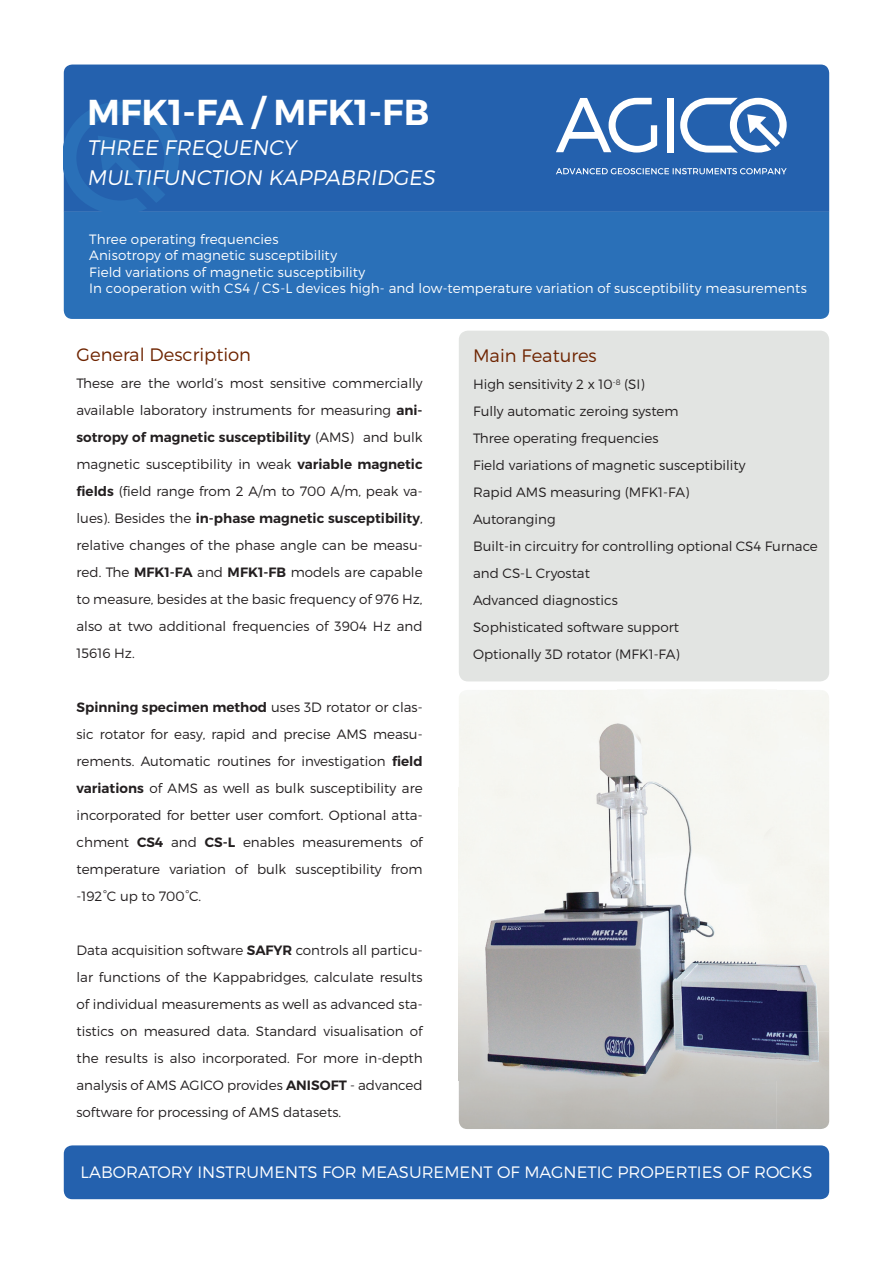
<style>
.page{position:relative;width:893px;height:1263px;background:#fff}
.page>*{position:absolute;margin:0;border:0;box-sizing:border-box;transform-origin:0 0}
.t1{font:36px "Trueno S Bd";color:#fff}
.t2{font:21px/30px "Trueno Lt It";color:#fff}
.t3{font:18px "Trueno Lt";color:#6e2401}
.t4{font:16.5px "Trueno Lt";color:#fff}
.t5{font:13.5px/27px "Trueno Lt";color:#231f20}
.t6{font:13.5px/16.5px "Trueno Lt";letter-spacing:.005em;color:#fff}
.t7{font:13.5px "Trueno S Bd";color:#231f20}
.s1{font-family:"Trueno S Bd"}
.s2{font-family:"Trueno Lt"}
</style>
<div class="page">
<div style="left:64px;top:65px;width:765px;height:147px;background:#2461ae"></div>
<svg style="left:64px;top:102px;width:115px;height:110px;background:#2667b2"></svg>
<svg style="left:556px;top:98px;width:101px;height:55px"></svg>
<div style="left:667px;top:98px;width:7px;height:54px;background:#fff"></div>
<svg style="left:680px;top:98px;width:107px;height:55px"></svg>
<svg style="left:556px;top:168px;width:231px;height:6px"></svg>
<div style="left:64px;top:212px;width:765px;height:107px;background:#2a70b8"></div>
<div style="left:64px;top:1145px;width:765px;height:54px;background:#2461ae;border-radius:9px"></div>
<img style="left:459px;top:690px;width:370px;height:439px">
<div style="left:460px;top:331px;width:368px;height:350px;background:#e2e4e2;border-radius:9px"></div>
<div style="left:459px;top:331px;width:370px;height:350px;border:2px solid #e2e4e2;border-radius:9px"></div>
<h1 class="t1" style="left:87px;top:90px;width:344px">MFK1-FA / MFK1-FB</h1>
<h2 class="t2" style="left:87px;top:132px;width:349px">THREE FREQUENCY<br>MULTIFUNCTION KAPPABRIDGES</h2>
<p class="t6" style="left:89px;top:231px;width:719px">Three operating frequencies<br>Anisotropy of magnetic susceptibility<br>Field variations of magnetic susceptibility<br>In cooperation with CS4 / CS-L devices high- and low-temperature variation of susceptibility measurements</p>
<h3 class="t3" style="left:77px;top:343px;width:176px">General Description</h3>
<p class="t5" style="left:77px;top:369px;width:348px">These are the world‘s most sensitive commercially available laboratory instruments for measuring <span class="s1">ani-</span></p>
<p class="t7" style="left:77px;top:428px;width:348px">sotropy of magnetic susceptibility <span class="s2">(AMS) and bulk</span></p>
<p class="t5" style="left:77px;top:450px;width:348px">magnetic susceptibility in weak <span class="s1">variable magnetic fields</span> (field range from 2 A/m to 700 A/m, peak va-</p>
<p class="t7" style="left:77px;top:509px;width:348px"><span class="s2">lues). Besides the</span> in-phase magnetic susceptibility<span class="s2">,</span></p>
<p class="t5" style="left:77px;top:531px;width:348px;text-align:justify">relative changes of the phase angle can be measu&shy;red. The <span class="s1">MFK1-FA</span> and <span class="s1">MFK1-FB</span> models are capable to measure, besides at the basic frequency of 976 Hz, also at two additional frequencies of 3904 Hz and 15616 Hz.</p>
<p class="t7" style="left:77px;top:698px;width:348px">Spinning specimen method <span class="s2">uses 3D rotator or clas-</span></p>
<p class="t5" style="left:77px;top:720px;width:348px;text-align:justify">sic rotator for easy, rapid and precise AMS measu&shy;rements. Automatic routines for investigation <span class="s1">field variations</span> of AMS as well as bulk susceptibility are incorporated for better user comfort. Optional atta&shy;chment <span class="s1">CS4</span> and <span class="s1">CS-L</span> enables measurements of temperature variation of bulk susceptibility from -192°C up to 700°C.</p>
<p class="t5" style="left:77px;top:936px;width:348px;text-align:justify">Data acquisition software <span class="s1">SAFYR</span> controls all particu&shy;lar functions of the Kappabridges, calculate results of individual measurements as well as advanced sta&shy;tistics on measured data. Standard visualisation of the results is also incorporated. For more in-depth analysis of AMS AGICO provides <span class="s1">ANISOFT</span> - advanced software for processing of AMS datasets.</p>
<h3 class="t3" style="left:473px;top:345px;width:125px">Main Features</h3>
<p class="t5" style="left:473px;top:370px;width:346px">High sensitivity 2 x 10<sup>-8</sup> (SI)<br>Fully automatic zeroing system<br>Three operating frequencies<br>Field variations of magnetic susceptibility<br>Rapid AMS measuring (MFK1-FA)<br>Autoranging<br>Built-in circuitry for controlling optional CS4 Furnace and CS-L Cryostat<br>Advanced diagnostics<br>Sophisticated software support<br>Optionally 3D rotator (MFK1-FA)</p>
<p class="t4" style="left:80px;top:1162px;width:733px">LABORATORY INSTRUMENTS FOR MEASUREMENT OF MAGNETIC PROPERTIES OF ROCKS</p>
</div>
